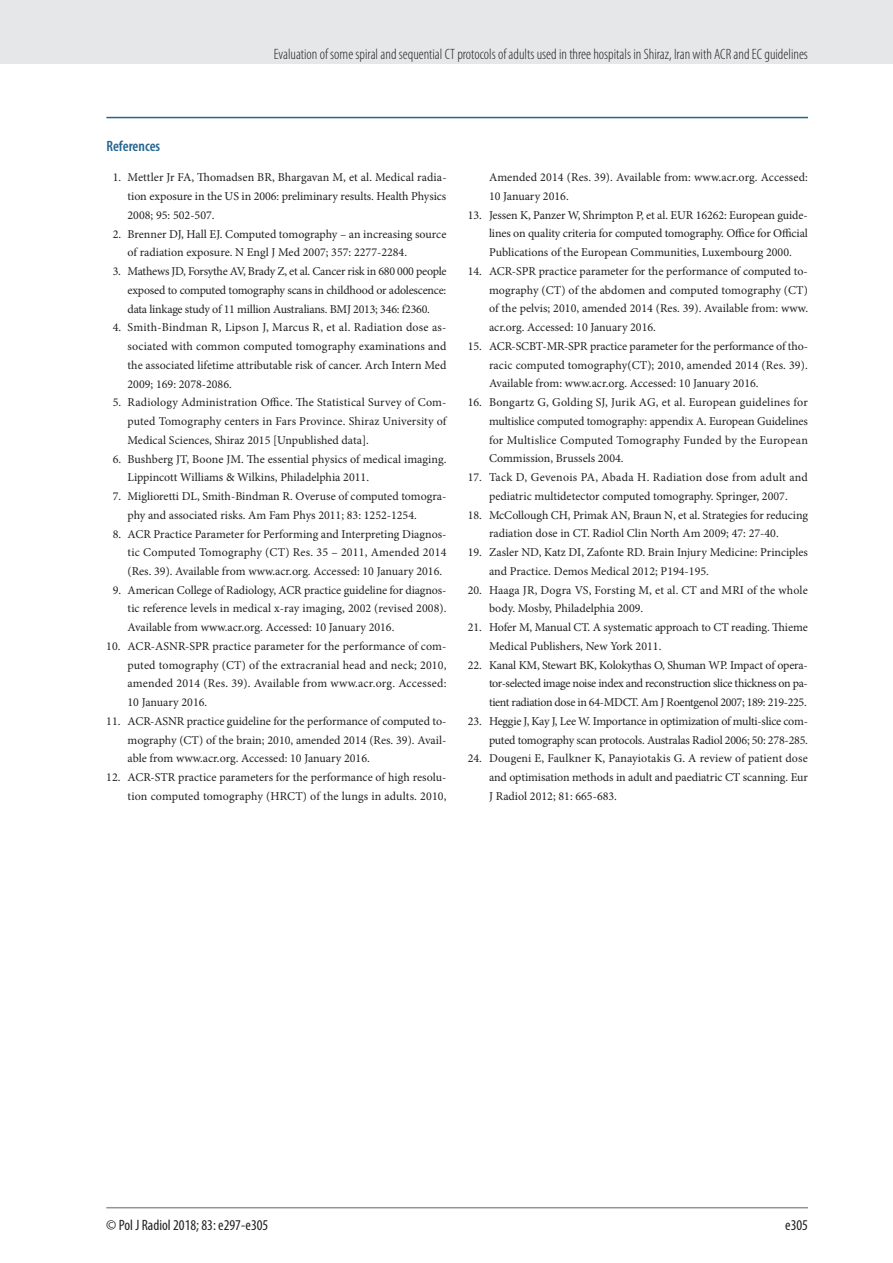
<style>
.page{position:relative;width:893px;height:1263px;background:#fff}
.page>*{position:absolute;margin:0;border:0;box-sizing:border-box;transform-origin:0 0}
.t1{font:300 condensed 15px "Myriad Pro";color:#231f20}
.t2{font:condensed 15px "Myriad Pro";color:#231f20}
.t3{font:600 condensed 15px "Myriad Pro";color:#24648f}
.t4{font:12px/18.8px "Minion Pro";color:#231f20;text-align:justify}
.t5{font:12px/18.8px "Minion Pro";letter-spacing:-.02em;color:#231f20;text-align:right}
</style>
<div class="page">
<div style="left:0;top:0;width:893px;height:64px;background:#e6e7e9"></div>
<hr style="left:106px;top:1207px;width:702px;height:1px;background:#939598">
<hr style="left:106px;top:117px;width:702px;height:1px;background:#24648f">
<p class="t1" style="left:274px;top:45px;width:536px">Evaluation of some spiral and sequential CT protocols of adults used in three hospitals in Shiraz, Iran with ACR and EC guidelines</p>
<p class="t3" style="left:106px;top:137px;width:55px">References</p>
<p class="t4" style="left:128px;top:168px;width:321px;text-indent:-15px">1. Mettler Jr FA, Thomadsen BR, Bhargavan M, et al. Medical radia&shy;tion exposure in the US in 2006: preliminary results. Health Physics 2008; 95: 502-507.</p>
<p class="t4" style="left:128px;top:224px;width:320px;text-indent:-15px">2. Brenner DJ, Hall EJ. Computed tomography – an increasing source of radiation exposure. N Engl J Med 2007; 357: 2277-2284.</p>
<p class="t4" style="left:128px;top:262px;width:321px;text-indent:-15px">3. Mathews JD, Forsythe AV, Brady Z, et al. Cancer risk in 680 000 people exposed to computed tomography scans in childhood or adolescence: data linkage study of 11 million Australians. BMJ 2013; 346: f2360.</p>
<p class="t4" style="left:128px;top:318px;width:320px;text-indent:-15px">4. Smith-Bindman R, Lipson J, Marcus R, et al. Radiation dose as&shy;sociated with common computed tomography examinations and the associated lifetime attributable risk of cancer. Arch Intern Med 2009; 169: 2078-2086.</p>
<p class="t4" style="left:128px;top:393px;width:320px;text-indent:-15px">5. Radiology Administration Office. The Statistical Survey of Com&shy;puted Tomography centers in Fars Province. Shiraz University of Medical Sciences, Shiraz 2015 [Unpublished data].</p>
<p class="t4" style="left:128px;top:449px;width:320px;text-indent:-15px">6. Bushberg JT, Boone JM. The essential physics of medical imaging.<br>Lippincott Williams &amp; Wilkins, Philadelphia 2011.</p>
<p class="t4" style="left:128px;top:487px;width:320px;text-indent:-15px">7. Miglioretti DL, Smith-Bindman R. Overuse of computed tomogra&shy;phy and associated risks. Am Fam Phys 2011; 83: 1252-1254.</p>
<p class="t4" style="left:128px;top:524px;width:320px;text-indent:-15px">8. ACR Practice Parameter for Performing and Interpreting Diagnos&shy;tic Computed Tomography (CT) Res. 35 – 2011, Amended 2014 (Res. 39). Available from www.acr.org. Accessed: 10 January 2016.</p>
<p class="t4" style="left:128px;top:581px;width:320px;text-indent:-15px">9. American College of Radiology, ACR practice guideline for diagnos&shy;tic reference levels in medical x-ray imaging, 2002 (revised 2008).<br>Available from www.acr.org. Accessed: 10 January 2016.</p>
<p class="t4" style="left:128px;top:637px;width:320px;text-indent:-21px">10. ACR-ASNR-SPR practice parameter for the performance of com&shy;puted tomography (CT) of the extracranial head and neck; 2010, amended 2014 (Res. 39). Available from www.acr.org. Accessed:<br>10 January 2016.</p>
<p class="t4" style="left:128px;top:712px;width:320px;text-indent:-21px">11. ACR-ASNR practice guideline for the performance of computed to&shy;mography (CT) of the brain; 2010, amended 2014 (Res. 39). Avail&shy;able from www.acr.org. Accessed: 10 January 2016.</p>
<p class="t4" style="left:106px;top:768px;width:342px;text-align:right">12. ACR-STR practice parameters for the performance of high resolu&shy;tion computed tomography (HRCT) of the lungs in adults. 2010,</p>
<p class="t4" style="left:489px;top:168px;width:320px">Amended 2014 (Res. 39). Available from: www.acr.org. Accessed:<br>10 January 2016.</p>
<p class="t4" style="left:489px;top:205px;width:320px;text-indent:-21px">13. Jessen K, Panzer W, Shrimpton P, et al. EUR 16262: European guide&shy;lines on quality criteria for computed tomography. Office for Official Publications of the European Communities, Luxembourg 2000.</p>
<p class="t4" style="left:489px;top:262px;width:321px;text-indent:-21px">14. ACR-SPR practice parameter for the performance of computed to&shy;mography (CT) of the abdomen and computed tomography (CT) of the pelvis; 2010, amended 2014 (Res. 39). Available from: www. acr.org. Accessed: 10 January 2016.</p>
<p class="t4" style="left:489px;top:337px;width:320px;text-indent:-21px">15. ACR-SCBT-MR-SPR practice parameter for the performance of tho&shy;racic computed tomography(CT); 2010, amended 2014 (Res. 39).<br>Available from: www.acr.org. Accessed: 10 January 2016.</p>
<p class="t4" style="left:489px;top:393px;width:320px;text-indent:-21px">16. Bongartz G, Golding SJ, Jurik AG, et al. European guidelines for multislice computed tomography: appendix A. European Guidelines for Multislice Computed Tomography Funded by the European Commission, Brussels 2004.</p>
<p class="t4" style="left:468px;top:468px;width:342px;text-align:center">17. Tack D, Gevenois PA, Abada H. Radiation dose from adult and pediatric multidetector computed tomography. Springer, 2007.</p>
<p class="t4" style="left:489px;top:505px;width:320px;text-indent:-21px">18. McCollough CH, Primak AN, Braun N, et al. Strategies for reducing radiation dose in CT. Radiol Clin North Am 2009; 47: 27-40.</p>
<p class="t4" style="left:489px;top:543px;width:320px;text-indent:-21px">19. Zasler ND, Katz DI, Zafonte RD. Brain Injury Medicine: Principles and Practice. Demos Medical 2012; P194-195.</p>
<p class="t4" style="left:489px;top:580px;width:320px;text-indent:-21px">20. Haaga JR, Dogra VS, Forsting M, et al. CT and MRI of the whole body. Mosby, Philadelphia 2009.</p>
<p class="t4" style="left:489px;top:618px;width:320px;text-indent:-21px">21. Hofer M, Manual CT. A systematic approach to CT reading. Thieme<br>Medical Publishers, New York 2011.</p>
<p class="t4" style="left:489px;top:655px;width:320px;text-indent:-21px">22. Kanal KM, Stewart BK, Kolokythas O, Shuman WP. Impact of opera&shy;tor-selected image noise index and reconstruction slice thickness on pa&shy;tient radiation dose in 64-MDCT. Am J Roentgenol 2007; 189: 219-225.</p>
<p class="t5" style="left:468px;top:712px;width:342px">23. Heggie J, Kay J, Lee W. Importance in optimization of multi-slice com&shy;puted tomography scan protocols. Australas Radiol 2006; 50: 278-285.</p>
<p class="t4" style="left:489px;top:749px;width:320px;text-indent:-21px">24. Dougeni E, Faulkner K, Panayiotakis G. A review of patient dose and optimisation methods in adult and paediatric CT scanning. Eur J Radiol 2012; 81: 665-683.</p>
<p class="t2" style="left:106px;top:1216px;width:164px">© Pol J Radiol 2018; 83: e297-e305</p>
<p class="t2" style="left:785px;top:1216px;width:24px">e305</p>
</div>
